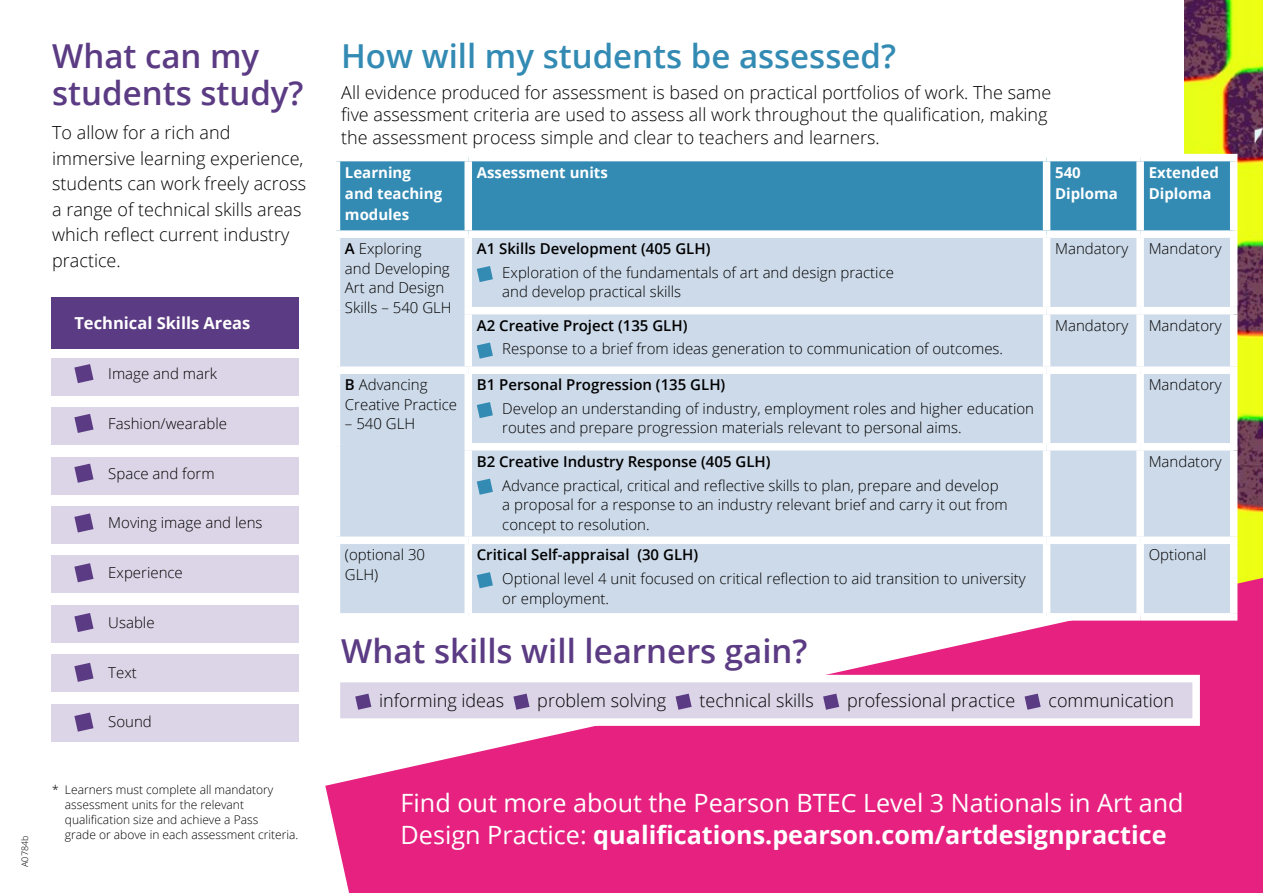
<style>
.page{position:relative;width:1263px;height:893px;background:#fff}
.page>*{position:absolute;margin:0;border:0;box-sizing:border-box;transform-origin:0 0}
.t1{font:600 33px/37.5px "Open Sans";color:#5b3b83}
.t2{font:600 33px "Open Sans";color:#338bb4}
.t3{font:25.2px/31.5px "Open Sans";color:#fff}
.t4{font:300 18px/25.5px "Open Sans";color:#000}
.t5{font:700 16.5px "Open Sans";color:#fff}
.t6{font:300 15px/19.5px "Open Sans";color:#000}
.t7{font:600 15px "Open Sans";color:#000}
.t8{font:700 15px/21px "Open Sans";color:#fff}
.t9{font:300 12px/15px "Open Sans";color:#000}
.t10{font:300 9px "Open Sans";color:#000}
.s1{font-weight:600}
.s2{font-weight:700}
</style>
<div class="page">
<img style="left:1185px;top:0;width:78px;height:578px">
<svg style="left:325px;top:578px;width:938px;height:315px;fill:#e62180"></svg>
<div style="left:51px;top:704px;width:247px;height:38px;background:#dcd5e7"></div>
<div style="left:51px;top:358px;width:247px;height:38px;background:#dcd5e7"></div>
<div style="left:51px;top:605px;width:247px;height:38px;background:#dcd5e7"></div>
<div style="left:51px;top:407px;width:247px;height:38px;background:#dcd5e7"></div>
<div style="left:51px;top:654px;width:247px;height:38px;background:#dcd5e7"></div>
<div style="left:51px;top:457px;width:247px;height:37px;background:#dcd5e7"></div>
<div style="left:51px;top:506px;width:247px;height:38px;background:#dcd5e7"></div>
<div style="left:51px;top:555px;width:247px;height:38px;background:#dcd5e7"></div>
<div style="left:51px;top:298px;width:247px;height:51px;background:#5b3b83"></div>
<svg style="left:74px;top:364px;width:20px;height:19px"></svg>
<svg style="left:74px;top:414px;width:20px;height:19px"></svg>
<svg style="left:74px;top:464px;width:20px;height:19px"></svg>
<svg style="left:74px;top:513px;width:20px;height:19px"></svg>
<svg style="left:74px;top:563px;width:20px;height:19px"></svg>
<svg style="left:74px;top:613px;width:20px;height:19px"></svg>
<svg style="left:74px;top:663px;width:20px;height:19px"></svg>
<svg style="left:74px;top:712px;width:20px;height:20px"></svg>
<div style="left:340px;top:161px;width:890px;height:69px;background:#338bb4"></div>
<div style="left:340px;top:238px;width:890px;height:375px;background:#cddae9"></div>
<div style="left:464px;top:161px;width:8px;height:69px;background:#fff"></div>
<div style="left:1043px;top:161px;width:7px;height:69px;background:#fff"></div>
<div style="left:1140px;top:154px;width:97px;height:7px;background:#fff"></div>
<div style="left:1136px;top:161px;width:8px;height:69px;background:#fff"></div>
<div style="left:1230px;top:161px;width:7px;height:69px;background:#fff"></div>
<div style="left:464px;top:238px;width:8px;height:69px;background:#fff"></div>
<div style="left:1043px;top:238px;width:7px;height:69px;background:#fff"></div>
<div style="left:1140px;top:230px;width:97px;height:8px;background:#fff"></div>
<div style="left:1136px;top:238px;width:8px;height:69px;background:#fff"></div>
<div style="left:1230px;top:238px;width:7px;height:69px;background:#fff"></div>
<div style="left:464px;top:307px;width:582px;height:7px;background:#fff"></div>
<div style="left:464px;top:314px;width:8px;height:52px;background:#fff"></div>
<div style="left:1046px;top:307px;width:94px;height:7px;background:#fff"></div>
<div style="left:1043px;top:314px;width:7px;height:52px;background:#fff"></div>
<div style="left:1140px;top:307px;width:97px;height:7px;background:#fff"></div>
<div style="left:1136px;top:314px;width:8px;height:52px;background:#fff"></div>
<div style="left:1230px;top:314px;width:7px;height:52px;background:#fff"></div>
<div style="left:333px;top:366px;width:135px;height:8px;background:#fff"></div>
<div style="left:468px;top:366px;width:578px;height:8px;background:#fff"></div>
<div style="left:464px;top:374px;width:8px;height:69px;background:#fff"></div>
<div style="left:1046px;top:366px;width:94px;height:8px;background:#fff"></div>
<div style="left:1043px;top:374px;width:7px;height:69px;background:#fff"></div>
<div style="left:1140px;top:366px;width:97px;height:8px;background:#fff"></div>
<div style="left:1136px;top:374px;width:8px;height:69px;background:#fff"></div>
<div style="left:1230px;top:374px;width:7px;height:69px;background:#fff"></div>
<div style="left:464px;top:443px;width:582px;height:7px;background:#fff"></div>
<div style="left:464px;top:450px;width:8px;height:87px;background:#fff"></div>
<div style="left:1046px;top:443px;width:94px;height:7px;background:#fff"></div>
<div style="left:1043px;top:450px;width:7px;height:87px;background:#fff"></div>
<div style="left:1140px;top:443px;width:97px;height:7px;background:#fff"></div>
<div style="left:1136px;top:450px;width:8px;height:87px;background:#fff"></div>
<div style="left:1230px;top:450px;width:7px;height:87px;background:#fff"></div>
<div style="left:333px;top:537px;width:135px;height:7px;background:#fff"></div>
<div style="left:333px;top:544px;width:7px;height:69px;background:#fff"></div>
<div style="left:468px;top:537px;width:578px;height:7px;background:#fff"></div>
<div style="left:464px;top:544px;width:8px;height:69px;background:#fff"></div>
<div style="left:1046px;top:537px;width:94px;height:7px;background:#fff"></div>
<div style="left:1043px;top:544px;width:7px;height:69px;background:#fff"></div>
<div style="left:1140px;top:537px;width:97px;height:7px;background:#fff"></div>
<div style="left:1136px;top:544px;width:8px;height:69px;background:#fff"></div>
<div style="left:1230px;top:544px;width:7px;height:69px;background:#fff"></div>
<div style="left:333px;top:613px;width:135px;height:8px;background:#fff"></div>
<div style="left:468px;top:613px;width:578px;height:8px;background:#fff"></div>
<div style="left:1046px;top:613px;width:94px;height:8px;background:#fff"></div>
<div style="left:1140px;top:613px;width:97px;height:8px;background:#fff"></div>
<svg style="left:477px;top:266px;width:16px;height:16px"></svg>
<svg style="left:477px;top:343px;width:16px;height:16px"></svg>
<svg style="left:477px;top:402px;width:16px;height:16px"></svg>
<svg style="left:477px;top:479px;width:16px;height:16px"></svg>
<svg style="left:477px;top:572px;width:16px;height:16px"></svg>
<div style="left:333px;top:675px;width:867px;height:51px;background:#dcd5e7;border:8px solid #fff"></div>
<svg style="left:355px;top:694px;width:16px;height:16px"></svg>
<svg style="left:513px;top:694px;width:16px;height:16px"></svg>
<svg style="left:675px;top:694px;width:17px;height:16px"></svg>
<svg style="left:823px;top:694px;width:16px;height:16px"></svg>
<svg style="left:1024px;top:694px;width:17px;height:16px"></svg>
<p class="t10" style="left:19px;top:867px;width:33px;rotate:-90deg">A0784b</p>
<p class="t1" style="left:52px;top:36px;width:253px">What can my students study?</p>
<p class="t4" style="left:52px;top:120px;width:255px">To allow for a rich and immersive learning experience, students can work freely across a range of technical skills areas which reflect current industry practice.</p>
<p class="t5" style="left:74px;top:311px;width:177px">Technical Skills Areas</p>
<p class="t6" style="left:108px;top:363px;width:110px">Image and mark</p>
<p class="t6" style="left:108px;top:413px;width:120px">Fashion/wearable</p>
<p class="t6" style="left:108px;top:463px;width:108px">Space and form</p>
<p class="t6" style="left:108px;top:513px;width:156px">Moving image and lens</p>
<p class="t6" style="left:108px;top:562px;width:76px">Experience</p>
<p class="t6" style="left:108px;top:612px;width:48px">Usable</p>
<p class="t6" style="left:108px;top:662px;width:30px">Text</p>
<p class="t6" style="left:108px;top:712px;width:45px">Sound</p>
<p class="t9" style="left:65px;top:782px;width:235px;text-indent:-13px">* Learners must complete all mandatory assessment units for the relevant qualification size and achieve a Pass<br>grade or above in each assessment criteria.</p>
<p class="t2" style="left:341px;top:33px;width:556px">How will my students be assessed?</p>
<p class="t4" style="left:341px;top:81px;width:712px;line-height:22.5px">All evidence produced for assessment is based on practical portfolios of work. The same five assessment criteria are used to assess all work throughout the qualification, making the assessment process simple and clear to teachers and learners.</p>
<p class="t8" style="left:345px;top:161px;width:99px">Learning and teaching modules</p>
<p class="t8" style="left:477px;top:161px;width:133px">Assessment units</p>
<p class="t8" style="left:1055px;top:161px;width:64px">540<br>Diploma</p>
<p class="t8" style="left:1149px;top:161px;width:72px">Extended<br>Diploma</p>
<p class="t6" style="left:345px;top:239px;width:108px"><span class="s1">A</span> Exploring<br>and Developing<br>Art and Design<br>Skills – 540 GLH</p>
<p class="t7" style="left:477px;top:238px;width:235px">A1 Skills Development (405 GLH)</p>
<p class="t6" style="left:1055px;top:239px;width:75px">Mandatory</p>
<p class="t6" style="left:1149px;top:239px;width:75px">Mandatory</p>
<p class="t6" style="left:502px;top:262px;width:393px">Exploration of the fundamentals of art and design practice and develop practical skills</p>
<p class="t6" style="left:345px;top:375px;width:114px"><span class="s1">B</span> Advancing<br>Creative Practice</p>
<p class="t6" style="left:345px;top:414px;width:72px">– 540 GLH</p>
<p class="t7" style="left:477px;top:315px;width:212px">A2 Creative Project (135 GLH)</p>
<p class="t6" style="left:502px;top:339px;width:502px">Response to a brief from ideas generation to communication of outcomes.</p>
<p class="t7" style="left:477px;top:374px;width:250px">B1 Personal Progression (135 GLH)</p>
<p class="t6" style="left:502px;top:398px;width:533px">Develop an understanding of industry, employment roles and higher education routes and prepare progression materials relevant to personal aims.</p>
<p class="t7" style="left:477px;top:451px;width:295px">B2 Creative Industry Response (405 GLH)</p>
<p class="t6" style="left:502px;top:475px;width:507px">Advance practical, critical and reflective skills to plan, prepare and develop a proposal for a response to an industry relevant brief and carry it out from concept to resolution.</p>
<p class="t6" style="left:345px;top:545px;width:82px">(optional 30<br>GLH)</p>
<p class="t7" style="left:477px;top:545px;width:223px">Critical Self-appraisal (30 GLH)</p>
<p class="t6" style="left:502px;top:568px;width:525px">Optional level 4 unit focused on critical reflection to aid transition to university or employment.</p>
<p class="t6" style="left:1055px;top:315px;width:75px">Mandatory</p>
<p class="t6" style="left:1149px;top:315px;width:75px">Mandatory</p>
<p class="t6" style="left:1149px;top:375px;width:75px">Mandatory</p>
<p class="t6" style="left:1149px;top:451px;width:75px">Mandatory</p>
<p class="t6" style="left:1149px;top:545px;width:59px">Optional</p>
<p class="t1" style="left:341px;top:631px;width:468px">What skills will learners gain?</p>
<p class="t4" style="left:379px;top:687px;width:126px">informing ideas</p>
<p class="t4" style="left:537px;top:687px;width:130px">problem solving</p>
<p class="t4" style="left:699px;top:687px;width:116px">technical skills</p>
<p class="t4" style="left:847px;top:687px;width:170px">professional practice</p>
<p class="t4" style="left:1048px;top:687px;width:127px">communication</p>
<p class="t3" style="left:401px;top:787px;width:784px">Find out more about the Pearson BTEC Level 3 Nationals in Art and<br>Design Practice: <span class="s2">qualifications.pearson.com/artdesignpractice</span></p>
</div>
